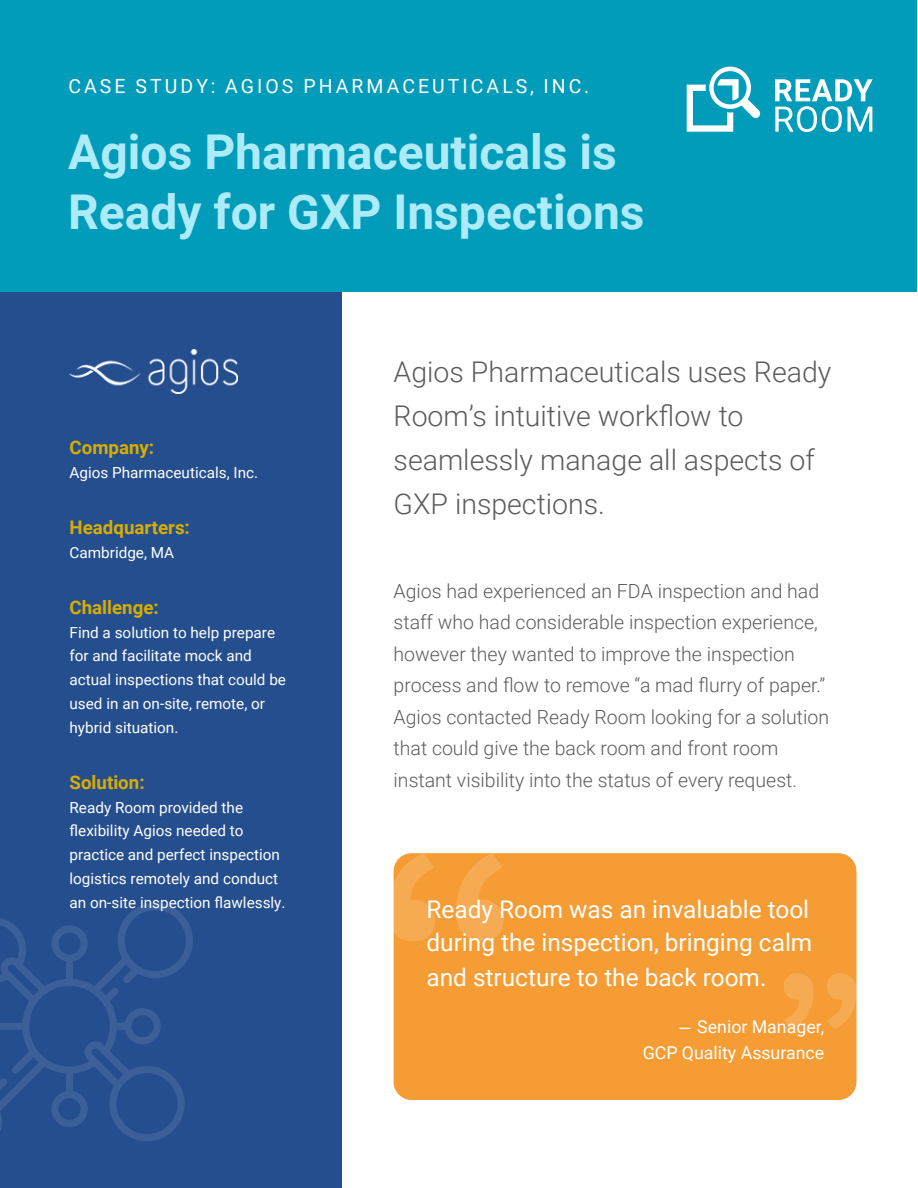
<style>
.page{position:relative;width:918px;height:1188px;background:#fff}
.page>*{position:absolute;margin:0;border:0;box-sizing:border-box;transform-origin:0 0}
.t1{font:700 48px/60px "Roboto";color:#aeebf8}
.t2{font:300 28.5px/44px "Roboto";color:#5c5c5c}
.t3{font:24.45px/33px "Roboto";color:#fff}
.Body_Copy{font:300 19.5px/31.5px "Roboto";color:#5c5c5c}
.t4{font:19.5px "Roboto";letter-spacing:.155em;color:#fff}
.Sidebar_subhead{font:700 18.75px "Roboto";color:#d9ad00}
.t5{font:17.7px/26.5px "Roboto";color:#fff;text-align:right}
.t6{font:15.3px/23.9px "Roboto";color:#fff}
</style>
<div class="page">
<div style="left:394px;top:853px;width:462px;height:247px;background:#f59c34;border-radius:18px"></div>
<div style="left:0;top:154px;width:342px;height:1034px;background:#254e8e"></div>
<div style="left:1px;top:0;width:916px;height:292px;background:#009cba"></div>
<svg style="left:775px;top:79px;width:98px;height:53px"></svg>
<svg style="left:687px;top:67px;width:74px;height:65px"></svg>
<img style="left:70px;top:349px;width:168px;height:45px">
<svg style="left:0;top:903px;width:193px;height:247px;background:#295190"></svg>
<svg style="left:393px;top:853px;width:111px;height:88px"></svg>
<svg style="left:784px;top:973px;width:72px;height:56px"></svg>
<p class="t4" style="left:69px;top:72px;width:522px">CASE STUDY: AGIOS PHARMACEUTICALS, INC.</p>
<p class="t1" style="left:68px;top:120px;width:578px">Agios Pharmaceuticals is<br>Ready for GXP Inspections</p>
<p class="Sidebar_subhead" style="left:70px;top:434px;width:86px">Company:</p>
<p class="t6" style="left:70px;top:460px;width:190px">Agios Pharmaceuticals, Inc.</p>
<p class="Sidebar_subhead" style="left:70px;top:514px;width:122px">Headquarters:</p>
<p class="t6" style="left:70px;top:540px;width:106px">Cambridge, MA</p>
<p class="Sidebar_subhead" style="left:70px;top:594px;width:91px">Challenge:</p>
<p class="t6" style="left:70px;top:620px;width:218px">Find a solution to help prepare for and facilitate mock and actual inspections that could be used in an on-site, remote, or hybrid situation.</p>
<p class="Sidebar_subhead" style="left:70px;top:769px;width:77px">Solution:</p>
<p class="t6" style="left:70px;top:795px;width:218px">Ready Room provided the flexibility Agios needed to practice and perfect inspection logistics remotely and conduct an on-site inspection flawlessly.</p>
<p class="t2" style="left:394px;top:349px;width:439px">Agios Pharmaceuticals uses Ready<br>Room’s intuitive workflow to seamlessly manage all aspects of<br>GXP inspections.</p>
<p class="Body_Copy" style="left:394px;top:574px;width:437px">Agios had experienced an FDA inspection and had staff who had considerable inspection experience, however they wanted to improve the inspection process and flow to remove “a mad flurry of paper.” Agios contacted Ready Room looking for a solution that could give the back room and front room instant visibility into the status of every request.</p>
<p class="t3" style="left:427px;top:892px;width:387px">Ready Room was an invaluable tool during the inspection, bringing calm</p>
<p class="t3" style="left:427px;top:960px;width:341px">and structure to the back room.</p>
<p class="t5" style="left:643px;top:1012px;width:183px">̶Senior Manager,<br>GCP Quality Assurance</p>
</div>
